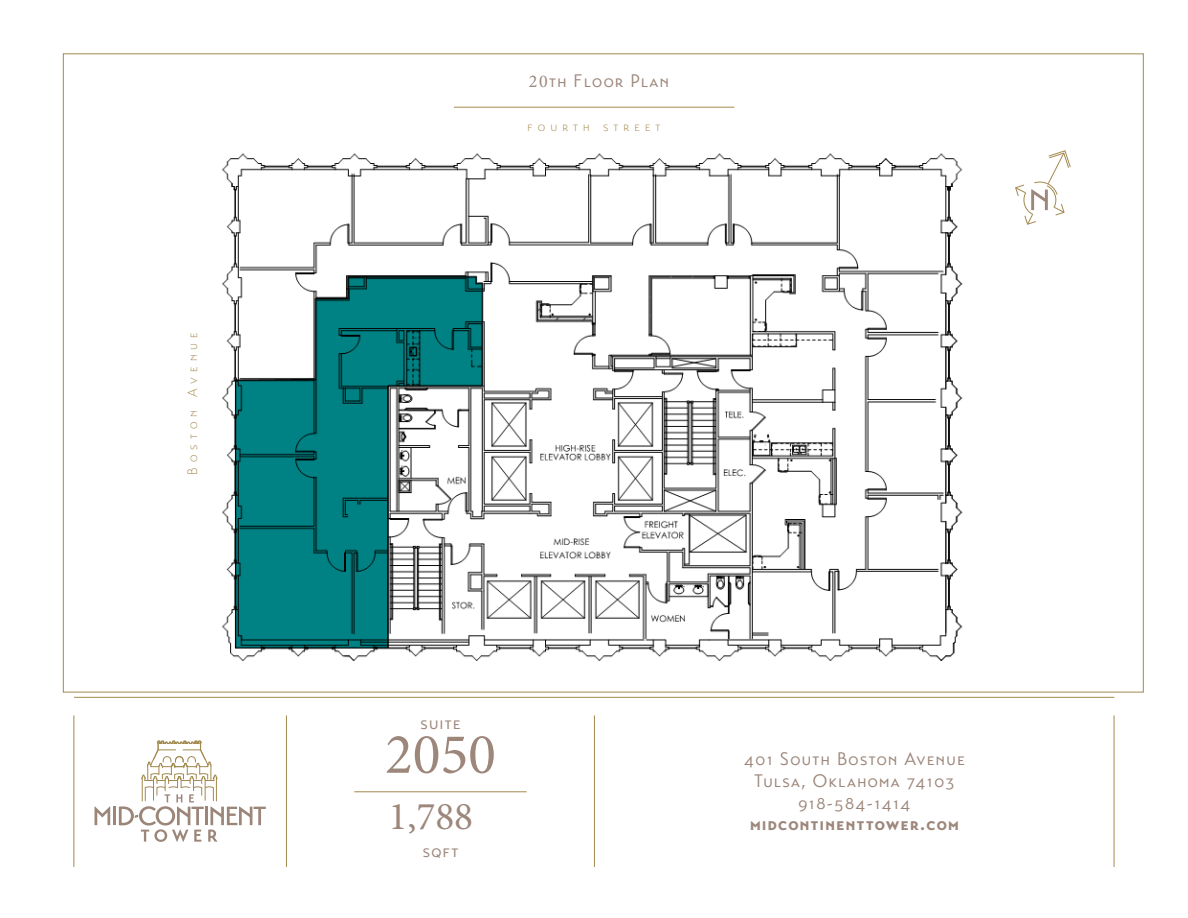
<style>
.page{position:relative;width:1188px;height:918px;background:#fff}
.page>*{position:absolute;margin:0;border:0;box-sizing:border-box;transform-origin:0 0}
.t1{font:57.75px "Minion Pro";color:#9d877b}
.t2{font:39.45px "Minion Pro";color:#9d877b}
.t3{font:18px/21.6px "Transat Standard";letter-spacing:.08em;color:#9d877b;text-align:center}
.t4{font:700 18px "Transat";letter-spacing:.08em;color:#9d877b}
.t5{font:300 13.5px "Transat";letter-spacing:.38em;color:#a3894f}
.s1{font-family:"Minion Pro"}
</style>
<div class="page">
<hr style="left:74px;top:697px;width:1040px;height:1px;background:#a3894f">
<hr style="left:454px;top:107px;width:280px;height:1px;background:#a3894f">
<svg style="left:95px;top:806px;width:15px;height:19px"></svg>
<hr style="left:113px;top:807px;width:3px;height:18px;background:#9b8679">
<svg style="left:119px;top:740px;width:147px;height:102px"></svg>
<hr style="left:354px;top:791px;width:173px;height:1px;background:#a3894f">
<hr style="left:594px;top:716px;width:1px;height:151px;background:#a3894f">
<hr style="left:286px;top:716px;width:1px;height:151px;background:#a3894f">
<hr style="left:74px;top:716px;width:1px;height:151px;background:#a3894f">
<hr style="left:1114px;top:716px;width:1px;height:151px;background:#a3894f">
<svg style="left:1015px;top:150px;width:56px;height:75px"></svg>
<img style="left:222px;top:153px;width:741px;height:508px">
<p class="t5" style="left:185px;top:475px;width:144px;rotate:-90deg">Boston Avenue</p>
<p class="t3" style="left:529px;top:71px;width:141px"><span class="s1">20</span>th Floor Plan</p>
<p class="t5" style="left:528px;top:119px;width:134px">fourth street</p>
<p class="t3" style="left:420px;top:712px;width:42px">suite</p>
<h1 class="t1" style="left:385px;top:716px;width:112px">2050</h1>
<h2 class="t2" style="left:388px;top:790px;width:86px">1,788</h2>
<p class="t3" style="left:423px;top:840px;width:37px">sqft</p>
<p class="t3" style="left:744px;top:749px;width:222px">401 South Boston Avenue<br>Tulsa, Oklahoma 74103<br>918-584-1414</p>
<p class="t4" style="left:750px;top:813px;width:210px">midcontinenttower.com</p>
</div>
